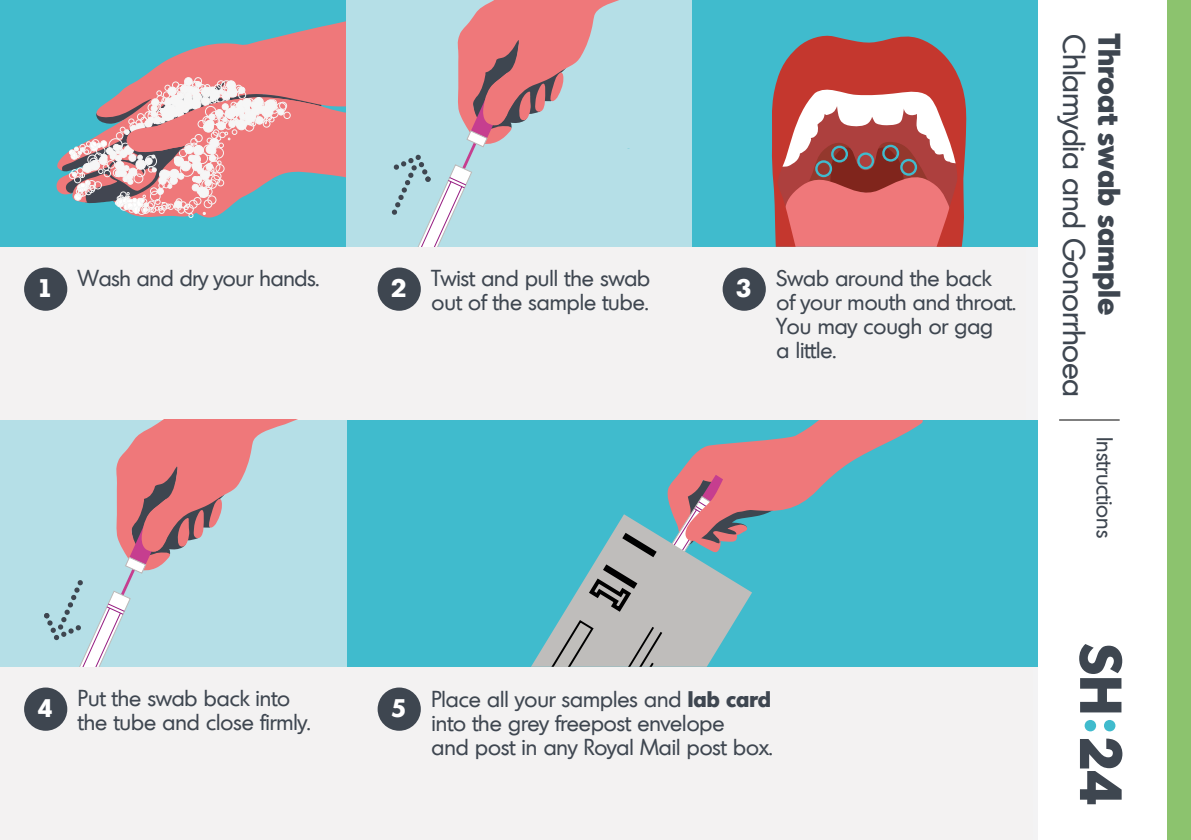
<style>
.page{position:relative;width:1191px;height:840px;background:#fff}
.page>*{position:absolute;margin:0;border:0;box-sizing:border-box;transform-origin:0 0}
.t1{font:30.6px "Montreal";letter-spacing:-.01em;color:#3e4650}
.t2{font:700 30.6px "Montreal";color:#3e4650}
.t3{font:700 24.8px "Montreal";color:#fff}
.t4{font:22px/24px "Montreal";color:#3e4650}
.s1{font-weight:700}
</style>
<div class="page">
<div style="left:0;top:247px;width:1025px;height:173px;background:#f3f2f2"></div>
<div style="left:0;top:666px;width:1032px;height:173px;background:#f3f2f2"></div>
<div style="left:691px;top:0;width:346px;height:247px;background:#40bbcd"></div>
<svg style="left:772px;top:35px;width:195px;height:212px;background:#c36a68"></svg>
<div style="left:857px;top:152px;width:17px;height:17px;border:2px solid #40bbcd;border-radius:50%"></div>
<div style="left:815px;top:160px;width:17px;height:17px;border:2px solid #40bbcd;border-radius:50%"></div>
<div style="left:900px;top:159px;width:17px;height:17px;border:2px solid #40bbcd;border-radius:50%"></div>
<div style="left:882px;top:145px;width:17px;height:17px;border:2px solid #40bbcd;border-radius:50%"></div>
<div style="left:831px;top:145px;width:17px;height:17px;border:2px solid #40bbcd;border-radius:50%"></div>
<svg style="left:1079px;top:644px;width:43px;height:68px"></svg>
<svg style="left:1084px;top:720px;width:31px;height:11px"></svg>
<svg style="left:1080px;top:738px;width:42px;height:65px"></svg>
<div style="left:722px;top:267px;width:44px;height:43px;background:#3e4650;border-radius:50%"></div>
<div style="left:377px;top:267px;width:44px;height:43px;background:#3e4650;border-radius:50%"></div>
<div style="left:24px;top:267px;width:43px;height:43px;background:#3e4650;border-radius:50%"></div>
<div style="left:377px;top:687px;width:44px;height:43px;background:#3e4650;border-radius:50%"></div>
<div style="left:24px;top:687px;width:43px;height:43px;background:#3e4650;border-radius:50%"></div>
<div style="left:0;top:0;width:346px;height:247px;background:#40bbcd"></div>
<svg style="left:141px;top:21px;width:205px;height:57px;fill:#ef787a"></svg>
<div style="left:184px;top:77px;width:8px;height:8px;border:1px solid #f6f6f6;border-radius:50%"></div>
<div style="left:194px;top:77px;width:8px;height:8px;border:1px solid #f6f6f6;border-radius:50%"></div>
<svg style="left:56px;top:78px;width:290px;height:140px"></svg>
<div style="left:339px;top:420px;width:698px;height:246px;background:#40bbcd"></div>
<svg style="left:531px;top:420px;width:392px;height:246px"></svg>
<hr style="left:1059px;top:419px;width:60px;height:1px;background:#000">
<div style="left:0;top:420px;width:346px;height:246px;background:#b5dfe7"></div>
<svg style="left:44px;top:420px;width:252px;height:246px"></svg>
<div style="left:346px;top:0;width:345px;height:247px;background:#b5dfe7"></div>
<svg style="left:391px;top:0;width:239px;height:247px"></svg>
<div style="left:1167px;top:0;width:24px;height:839px;background:#8cc36e"></div>
<p class="t4" style="left:78px;top:265px;width:243px">Wash and dry your hands.</p>
<p class="t4" style="left:431px;top:265px;width:220px">Twist and pull the swab out of the sample tube.</p>
<p class="t3" style="left:37px;top:271px;width:17px">1</p>
<p class="t3" style="left:391px;top:271px;width:17px">2</p>
<p class="t3" style="left:735px;top:271px;width:17px">3</p>
<p class="t4" style="left:776px;top:265px;width:241px">Swab around the back<br>of your mouth and throat.<br>You may cough or gag<br>a little.</p>
<h1 class="t1" style="left:1093px;top:34px;width:364px;rotate:90deg">Chlamydia and Gonorrhoea</h1>
<h1 class="t2" style="left:1130px;top:34px;width:283px;rotate:90deg">Throat swab sample</h1>
<p class="t4" style="left:1117px;top:437px;width:103px;rotate:90deg">Instructions</p>
<p class="t4" style="left:78px;top:685px;width:234px">Put the swab back into the tube and close firmly.</p>
<p class="t3" style="left:37px;top:690px;width:17px">4</p>
<p class="t3" style="left:391px;top:690px;width:17px">5</p>
<p class="t4" style="left:431px;top:685px;width:343px">Place all your samples and <span class="s1">lab card </span>into the grey freepost envelope<br>and post in any Royal Mail post box.</p>
</div>
